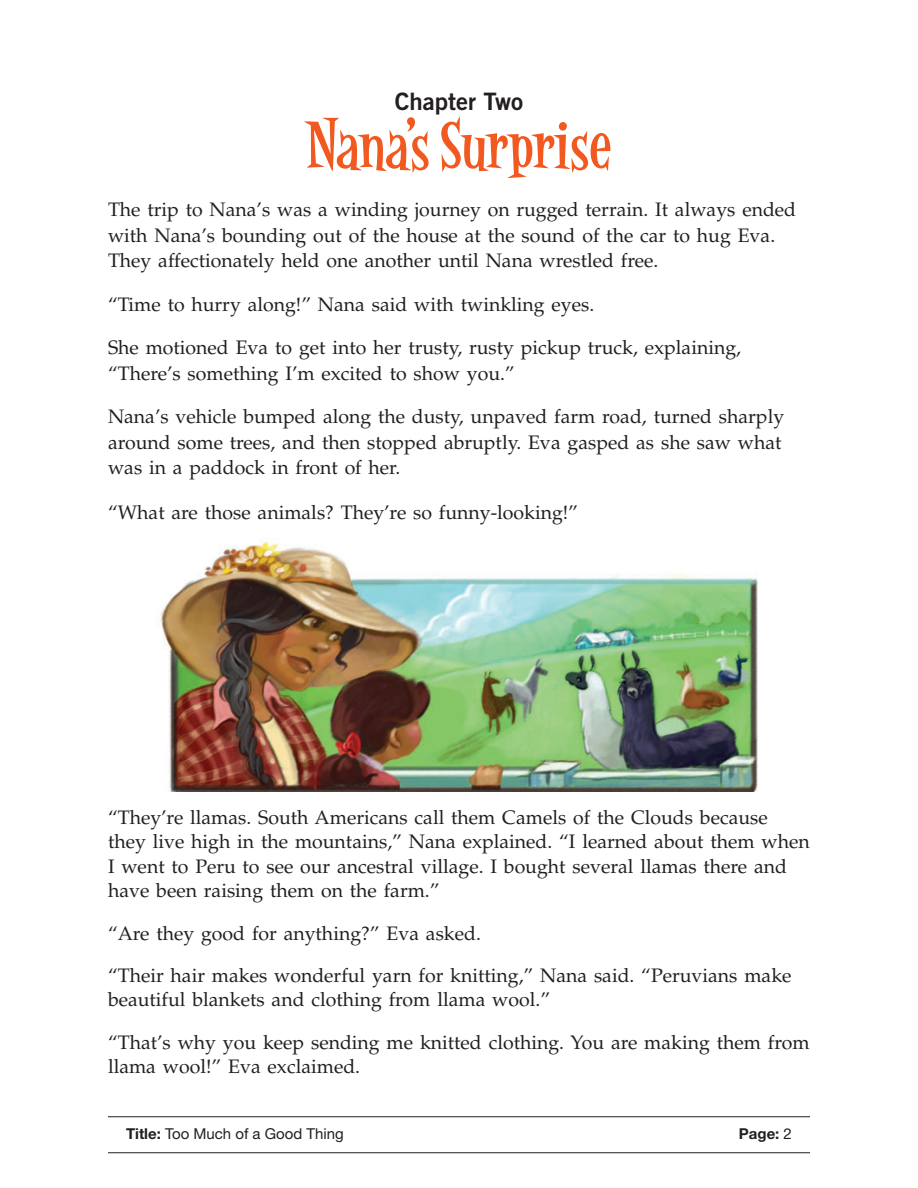
<style>
.page{position:relative;width:918px;height:1188px;background:#fff}
.page>*{position:absolute;margin:0;border:0;box-sizing:border-box;transform-origin:0 0}
.ChapterTitle{font:63px "Latino Rumba";color:#f15921}
.Chapter_number{font:24px "Trade Gothic LT Std Bd 2";color:#231f20}
.Txt_01_Palatino{font:19.5px/25.5px "Palatino LT Std";color:#231f20}
.t1{font:15px "Helvetica Neue LT Std";color:#231f20}
.t2{font:700 15px "Helvetica Neue LT Std";color:#231f20}
.s1{font-weight:700}
.s2{font-weight:400}
</style>
<div class="page">
<img style="left:160px;top:541px;width:598px;height:250px">
<hr style="left:108px;top:1116px;width:702px;height:1px;background:#231f20">
<hr style="left:108px;top:1152px;width:702px;height:1px;background:#231f20">
<p class="Chapter_number" style="left:395px;top:86px;width:130px">Chapter Two</p>
<p class="ChapterTitle" style="left:306px;top:108px;width:307px">Nana’s Surprise</p>
<p class="Txt_01_Palatino" style="left:108px;top:197px;width:690px">The trip to Nana’s was a winding journey on rugged terrain. It always ended with Nana’s bounding out of the house at the sound of the car to hug Eva.<br>They affectionately held one another until Nana wrestled free.</p>
<p class="Txt_01_Palatino" style="left:108px;top:292px;width:488px">“Time to hurry along!” Nana said with twinkling eyes.</p>
<p class="Txt_01_Palatino" style="left:108px;top:335px;width:635px">She motioned Eva to get into her trusty, rusty pickup truck, explaining, “There’s something I’m excited to show you.”</p>
<p class="Txt_01_Palatino" style="left:108px;top:404px;width:678px">Nana’s vehicle bumped along the dusty, unpaved farm road, turned sharply around some trees, and then stopped abruptly. Eva gasped as she saw what was in a paddock in front of her.</p>
<p class="Txt_01_Palatino" style="left:108px;top:500px;width:472px">“What are those animals? They’re so funny-looking!”</p>
<p class="Txt_01_Palatino" style="left:108px;top:806px;width:703px;line-height:24.3px">“They’re llamas. South Americans call them Camels of the Clouds because they live high in the mountains,” Nana explained. “I learned about them when I went to Peru to see our ancestral village. I bought several llamas there and have been raising them on the farm.”</p>
<p class="Txt_01_Palatino" style="left:108px;top:921px;width:374px">“Are they good for anything?” Eva asked.</p>
<p class="Txt_01_Palatino" style="left:108px;top:964px;width:685px;line-height:24.3px">“Their hair makes wonderful yarn for knitting,” Nana said. “Peruvians make beautiful blankets and clothing from llama wool.”</p>
<p class="Txt_01_Palatino" style="left:108px;top:1030px;width:703px;line-height:24.3px">“That’s why you keep sending me knitted clothing. You are making them from llama wool!” Eva exclaimed.</p>
<p class="t1" style="left:126px;top:1125px;width:219px"><span class="s1">Title:</span> Too Much of a Good Thing</p>
<p class="t2" style="left:739px;top:1125px;width:55px">Page: <span class="s2">2</span></p>
</div>
